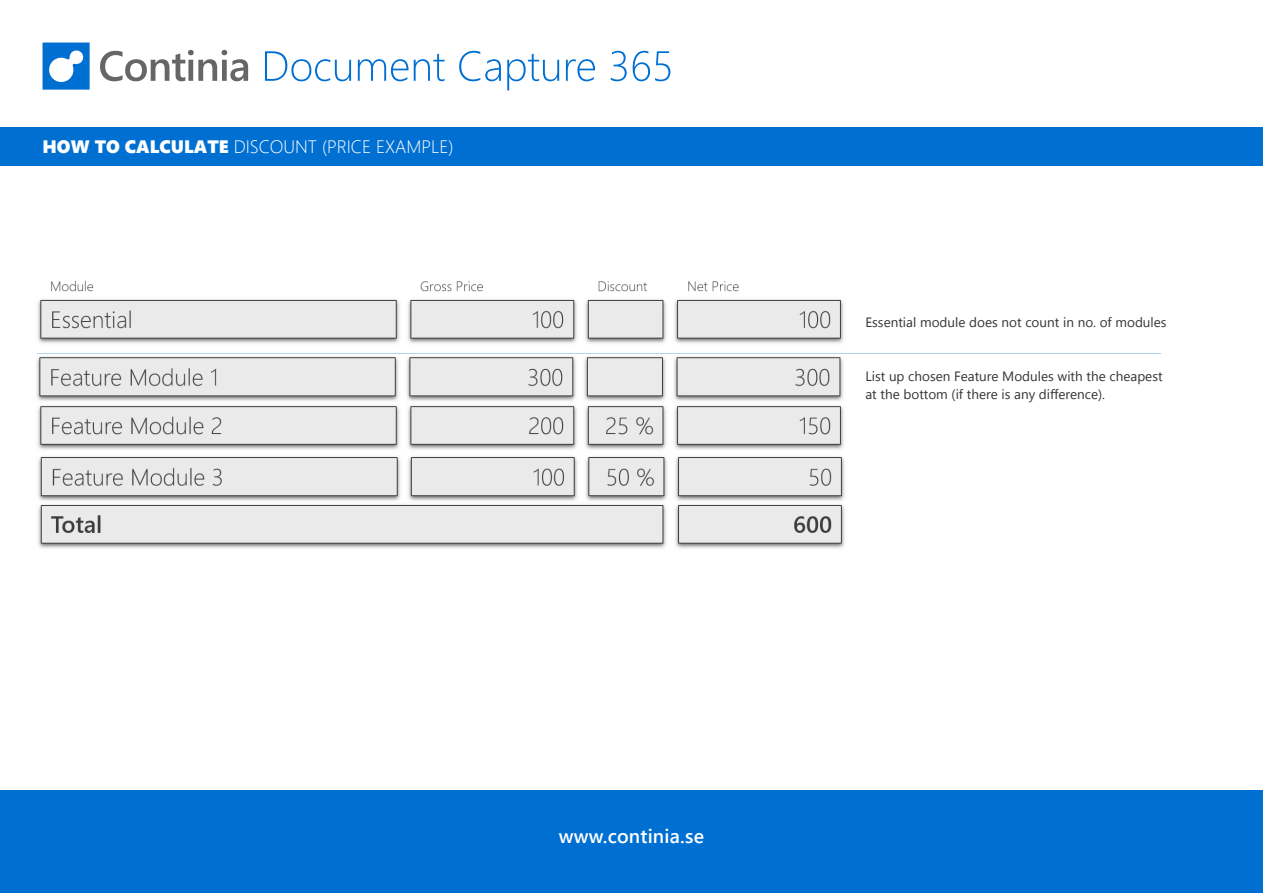
<style>
.page{position:relative;width:1263px;height:893px;background:#fff}
.page>*{position:absolute;margin:0;border:0;box-sizing:border-box;transform-origin:0 0}
.t1{font:600 19.5px "Segoe UI";letter-spacing:.01em;color:#fff}
.t2{font:300 18px "Segoe UI";color:#fff}
.t3{font:13.5px/18px "Segoe UI";color:#333}
.s1{font-family:"Segoe UI Black";font-weight:400}
</style>
<div class="page">
<div style="left:0;top:128px;width:1263px;height:38px;background:#006fd2"></div>
<div style="left:0;top:791px;width:1263px;height:102px;background:#006fd2"></div>
<svg style="left:43px;top:43px;width:47px;height:47px"></svg>
<svg style="left:100px;top:50px;width:148px;height:31px"></svg>
<svg style="left:265px;top:51px;width:86px;height:30px"></svg>
<svg style="left:358px;top:59px;width:50px;height:22px"></svg>
<svg style="left:414px;top:54px;width:31px;height:27px"></svg>
<svg style="left:459px;top:51px;width:42px;height:30px"></svg>
<svg style="left:507px;top:54px;width:52px;height:36px"></svg>
<svg style="left:566px;top:59px;width:29px;height:22px"></svg>
<svg style="left:611px;top:51px;width:16px;height:30px"></svg>
<svg style="left:633px;top:51px;width:37px;height:30px"></svg>
<img style="left:36px;top:280px;width:1126px;height:269px">
<p class="t2" style="left:43px;top:132px;width:413px"><span class="s1">HOW TO CALCULATE</span> DISCOUNT (PRICE EXAMPLE)</p>
<p class="t3" style="left:865px;top:313px;width:303px">Essential module does not count in no. of modules</p>
<p class="t3" style="left:865px;top:367px;width:299px">List up chosen Feature Modules with the cheapest at the bottom (if there is any difference).</p>
<p class="t1" style="left:559px;top:821px;width:147px">www.continia.se</p>
</div>
